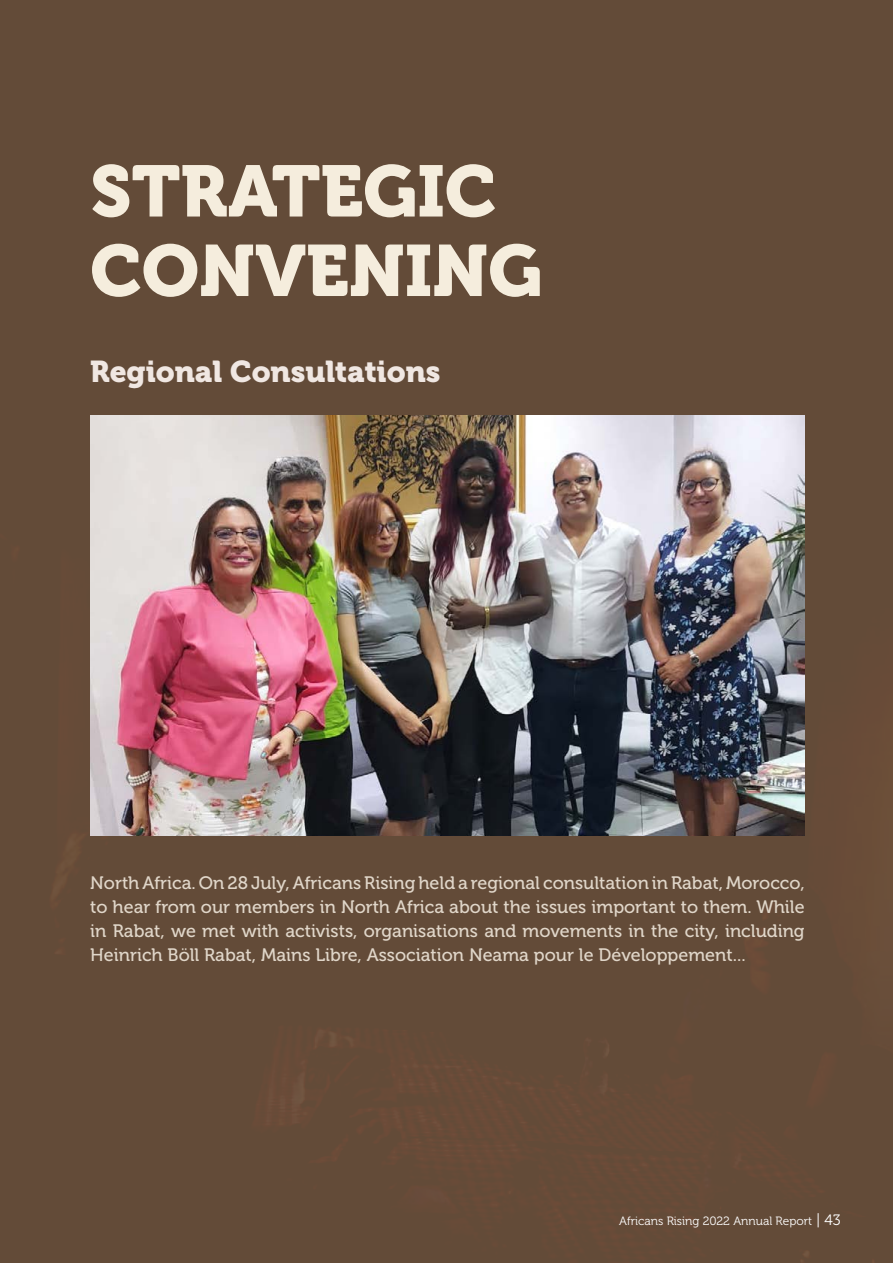
<style>
.page{position:relative;width:893px;height:1263px;background:#634b38}
.page>*{position:absolute;margin:0;border:0;box-sizing:border-box;transform-origin:0 0}
.t1{font:72px/79.5px "Museo 900";color:#f5eddd}
.t2{font:30px "Museo 900";color:#f0e7e2}
.t3{font:18px/24px "Museo 500";color:#e0d6c9;text-align:justify}
.t4{font:12px "Museo 300";color:#fff}
.s1{font-size:15px}
</style>
<div class="page">
<img style="left:90px;top:416px;width:715px;height:420px">
<h1 class="t1" style="left:90px;top:152px;width:454px">STRATEGIC<br>CONVENING</h1>
<h2 class="t2" style="left:90px;top:354px;width:352px">Regional Consultations</h2>
<p class="t3" style="left:90px;top:871px;width:716px">North Africa. On 28 July, Africans Rising held a regional consultation in Rabat, Morocco, to hear from our members in North Africa about the issues important to them. While in Rabat, we met with activists, organisations and movements in the city, including Heinrich Böll Rabat, Mains Libre, Association Neama pour le Développement...</p>
<p class="t4" style="left:619px;top:1214px;width:223px">Africans Rising 2022 Annual Report <span class="s1">| 43</span></p>
</div>
